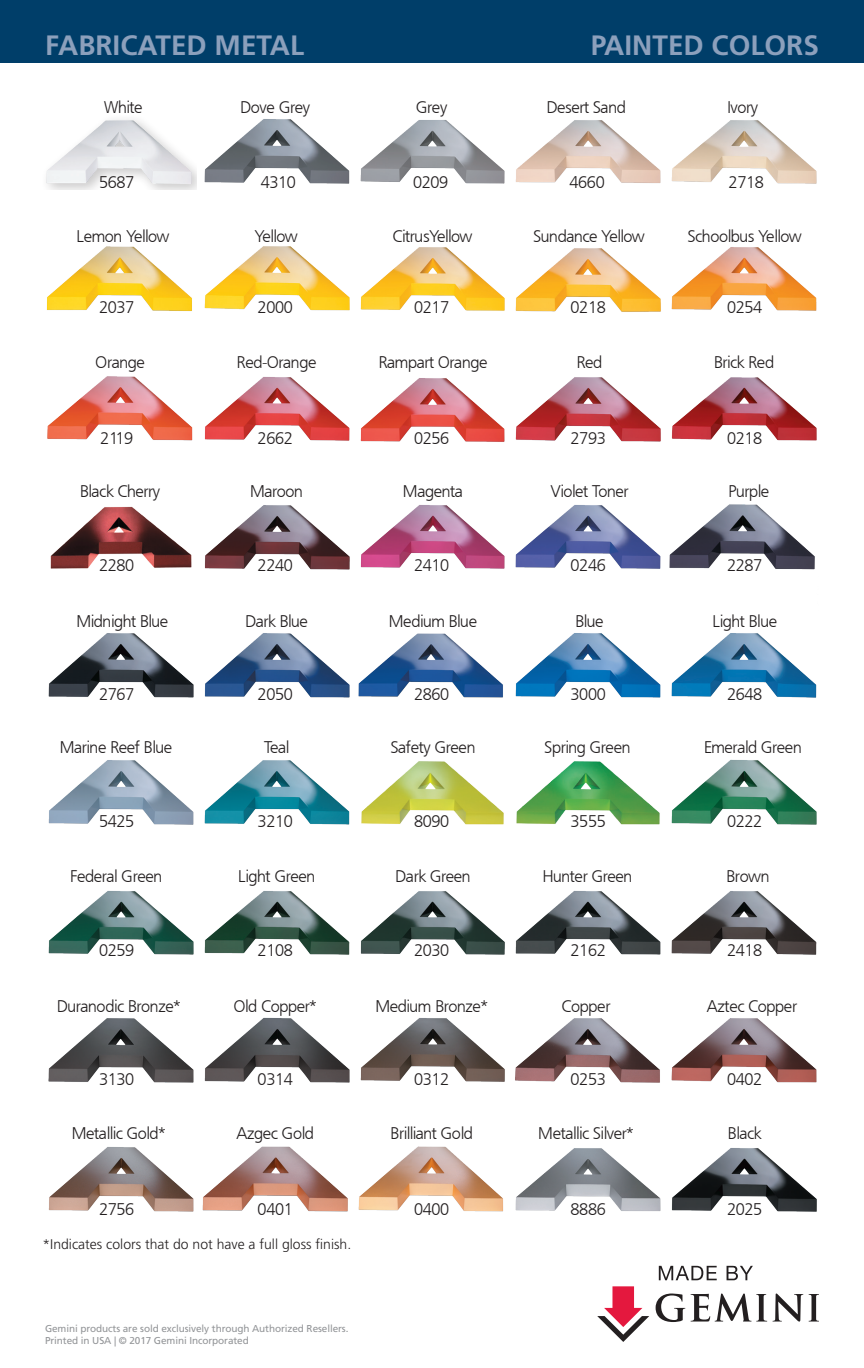
<style>
.page{position:relative;width:864px;height:1368px;background:#fff}
.page>*{position:absolute;margin:0;border:0;box-sizing:border-box;transform-origin:0 0}
.t1{font:700 28px "Frutiger LT Std";color:#8ca0bc}
.t2{font:16.4px "Frucht Normal";color:#231f20}
.t3{font:300 14px "Frutiger LT Std";color:#231f20}
.t4{font:10px "Frutiger LT Std";letter-spacing:-.01em;color:#939598}
</style>
<div class="page">
<div style="left:0;top:0;width:864px;height:63px;background:#003e69"></div>
<svg style="left:659px;top:1266px;width:58px;height:14px"></svg>
<svg style="left:727px;top:1266px;width:26px;height:14px"></svg>
<svg style="left:597px;top:1286px;width:52px;height:56px"></svg>
<svg style="left:656px;top:1294px;width:29px;height:28px"></svg>
<svg style="left:773px;top:1294px;width:30px;height:28px"></svg>
<svg style="left:809px;top:1294px;width:10px;height:28px"></svg>
<svg style="left:691px;top:1294px;width:76px;height:28px"></svg>
<img style="left:51px;top:119px;width:766px;height:71px">
<div style="left:41px;top:115px;width:155px;height:74px;background:#231f20;opacity:.25"></div>
<img style="left:671px;top:247px;width:146px;height:64px">
<img style="left:47px;top:246px;width:458px;height:65px">
<img style="left:515px;top:248px;width:146px;height:64px">
<img style="left:204px;top:377px;width:613px;height:65px">
<img style="left:47px;top:376px;width:146px;height:65px">
<img style="left:50px;top:504px;width:765px;height:66px">
<img style="left:48px;top:633px;width:769px;height:65px">
<img style="left:48px;top:759px;width:769px;height:66px">
<img style="left:48px;top:890px;width:769px;height:65px">
<img style="left:48px;top:1017px;width:769px;height:66px">
<img style="left:48px;top:1146px;width:769px;height:66px">
<p class="t1" style="left:45px;top:29px;width:261px">FABRICATED METAL</p>
<p class="t1" style="left:591px;top:29px;width:230px">PAINTED COLORS</p>
<p class="t2" style="left:105px;top:98px;width:39px">White</p>
<p class="t2" style="left:241px;top:98px;width:71px">Dove Grey</p>
<p class="t2" style="left:417px;top:98px;width:32px">Grey</p>
<p class="t2" style="left:547px;top:98px;width:80px">Desert Sand</p>
<p class="t2" style="left:727px;top:98px;width:32px">Ivory</p>
<p class="t2" style="left:99px;top:172px;width:36px">5687</p>
<p class="t2" style="left:261px;top:172px;width:36px">4310</p>
<p class="t2" style="left:413px;top:172px;width:36px">0209</p>
<p class="t2" style="left:570px;top:172px;width:36px">4660</p>
<p class="t2" style="left:729px;top:172px;width:36px">2718</p>
<p class="t2" style="left:77px;top:226px;width:94px">Lemon Yellow</p>
<p class="t2" style="left:255px;top:226px;width:44px">Yellow</p>
<p class="t2" style="left:393px;top:226px;width:81px">CitrusYellow</p>
<p class="t2" style="left:534px;top:226px;width:112px">Sundance Yellow</p>
<p class="t2" style="left:688px;top:226px;width:115px">Schoolbus Yellow</p>
<p class="t2" style="left:99px;top:298px;width:36px">2037</p>
<p class="t2" style="left:258px;top:298px;width:36px">2000</p>
<p class="t2" style="left:414px;top:298px;width:36px">0217</p>
<p class="t2" style="left:571px;top:298px;width:36px">0218</p>
<p class="t2" style="left:727px;top:298px;width:36px">0254</p>
<p class="t2" style="left:96px;top:353px;width:50px">Orange</p>
<p class="t2" style="left:237px;top:353px;width:81px">Red-Orange</p>
<p class="t2" style="left:379px;top:353px;width:110px">Rampart Orange</p>
<p class="t2" style="left:577px;top:353px;width:27px">Red</p>
<p class="t2" style="left:714px;top:353px;width:61px">Brick Red</p>
<p class="t2" style="left:101px;top:429px;width:34px">2119</p>
<p class="t2" style="left:258px;top:429px;width:36px">2662</p>
<p class="t2" style="left:414px;top:429px;width:36px">0256</p>
<p class="t2" style="left:571px;top:429px;width:36px">2793</p>
<p class="t2" style="left:727px;top:429px;width:36px">0218</p>
<p class="t2" style="left:81px;top:482px;width:81px">Black Cherry</p>
<p class="t2" style="left:251px;top:482px;width:54px">Maroon</p>
<p class="t2" style="left:404px;top:482px;width:61px">Magenta</p>
<p class="t2" style="left:551px;top:482px;width:79px">Violet Toner</p>
<p class="t2" style="left:729px;top:482px;width:42px">Purple</p>
<p class="t2" style="left:99px;top:556px;width:36px">2280</p>
<p class="t2" style="left:258px;top:556px;width:36px">2240</p>
<p class="t2" style="left:414px;top:556px;width:36px">2410</p>
<p class="t2" style="left:571px;top:556px;width:36px">0246</p>
<p class="t2" style="left:727px;top:556px;width:36px">2287</p>
<p class="t2" style="left:77px;top:611px;width:93px">Midnight Blue</p>
<p class="t2" style="left:246px;top:611px;width:64px">Dark Blue</p>
<p class="t2" style="left:390px;top:611px;width:89px">Medium Blue</p>
<p class="t2" style="left:576px;top:611px;width:29px">Blue</p>
<p class="t2" style="left:713px;top:611px;width:66px">Light Blue</p>
<p class="t2" style="left:99px;top:685px;width:36px">2767</p>
<p class="t2" style="left:258px;top:685px;width:36px">2050</p>
<p class="t2" style="left:414px;top:685px;width:36px">2860</p>
<p class="t2" style="left:571px;top:685px;width:36px">3000</p>
<p class="t2" style="left:727px;top:685px;width:36px">2648</p>
<p class="t2" style="left:60px;top:738px;width:113px">Marine Reef Blue</p>
<p class="t2" style="left:264px;top:738px;width:26px">Teal</p>
<p class="t2" style="left:391px;top:738px;width:86px">Safety Green</p>
<p class="t2" style="left:545px;top:738px;width:87px">Spring Green</p>
<p class="t2" style="left:704px;top:738px;width:99px">Emerald Green</p>
<p class="t2" style="left:99px;top:811px;width:36px">5425</p>
<p class="t2" style="left:258px;top:811px;width:36px">3210</p>
<p class="t2" style="left:414px;top:811px;width:36px">8090</p>
<p class="t2" style="left:571px;top:811px;width:36px">3555</p>
<p class="t2" style="left:727px;top:811px;width:36px">0222</p>
<p class="t2" style="left:70px;top:867px;width:93px">Federal Green</p>
<p class="t2" style="left:238px;top:867px;width:78px">Light Green</p>
<p class="t2" style="left:396px;top:867px;width:76px">Dark Green</p>
<p class="t2" style="left:543px;top:867px;width:91px">Hunter Green</p>
<p class="t2" style="left:727px;top:867px;width:44px">Brown</p>
<p class="t2" style="left:99px;top:941px;width:36px">0259</p>
<p class="t2" style="left:258px;top:941px;width:36px">2108</p>
<p class="t2" style="left:414px;top:941px;width:36px">2030</p>
<p class="t2" style="left:571px;top:941px;width:36px">2162</p>
<p class="t2" style="left:727px;top:941px;width:36px">2418</p>
<p class="t2" style="left:57px;top:996px;width:125px">Duranodic Bronze*</p>
<p class="t2" style="left:234px;top:996px;width:84px">Old Copper*</p>
<p class="t2" style="left:376px;top:996px;width:113px">Medium Bronze*</p>
<p class="t2" style="left:562px;top:996px;width:50px">Copper</p>
<p class="t2" style="left:708px;top:996px;width:91px">Aztec Copper</p>
<p class="t2" style="left:99px;top:1070px;width:36px">3130</p>
<p class="t2" style="left:258px;top:1070px;width:36px">0314</p>
<p class="t2" style="left:414px;top:1070px;width:36px">0312</p>
<p class="t2" style="left:571px;top:1070px;width:36px">0253</p>
<p class="t2" style="left:727px;top:1070px;width:36px">0402</p>
<p class="t2" style="left:73px;top:1124px;width:94px">Metallic Gold*</p>
<p class="t2" style="left:237px;top:1124px;width:78px">Azgec Gold</p>
<p class="t2" style="left:391px;top:1124px;width:83px">Brilliant Gold</p>
<p class="t2" style="left:539px;top:1124px;width:96px">Metallic Silver*</p>
<p class="t2" style="left:728px;top:1124px;width:35px">Black</p>
<p class="t2" style="left:99px;top:1199px;width:36px">2756</p>
<p class="t2" style="left:258px;top:1199px;width:36px">0401</p>
<p class="t2" style="left:414px;top:1199px;width:36px">0400</p>
<p class="t2" style="left:571px;top:1199px;width:36px">8886</p>
<p class="t2" style="left:727px;top:1199px;width:36px">2025</p>
<p class="t3" style="left:42px;top:1237px;width:310px">*Indicates colors that do not have a full gloss finish.</p>
<p class="t4" style="left:45px;top:1322px;width:305px">Gemini products are sold exclusively through Authorized Resellers.</p>
<p class="t4" style="left:45px;top:1334px;width:205px">Printed in USA | © 2017 Gemini Incorporated</p>
</div>
